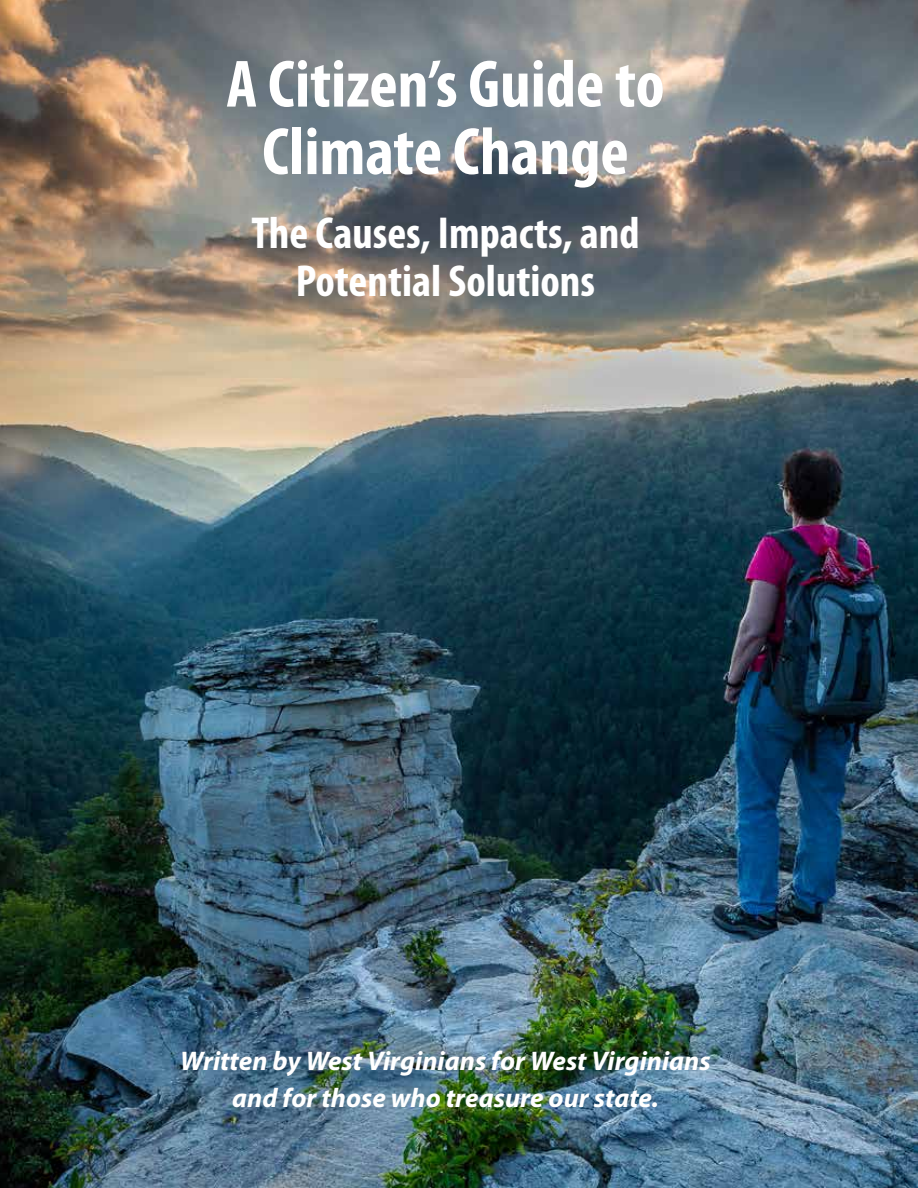
<style>
.page{position:relative;width:918px;height:1188px;background:#fff}
.page>*{position:absolute;margin:0;border:0;box-sizing:border-box;transform-origin:0 0}
.t1{font:700 condensed 67.5px/67.5px "Myriad Pro";color:#fff;text-align:center}
.t2{font:700 condensed 45px/48px "Myriad Pro";color:#fff;text-align:center}
.t3{font:italic 700 27px/37.8px "Myriad Pro";color:#fff;text-align:center}
</style>
<div class="page">
<img style="left:0;top:0;width:918px;height:1188px">
<h1 class="t1" style="left:226px;top:49px;width:440px">A Citizen’s Guide to<br>Climate Change</h1>
<h2 class="t2" style="left:251px;top:208px;width:390px">The Causes, Impacts, and<br>Potential Solutions</h2>
<p class="t3" style="left:180px;top:1041px;width:532px">Written by West Virginians for West Virginians and for those who treasure our state.</p>
</div>
